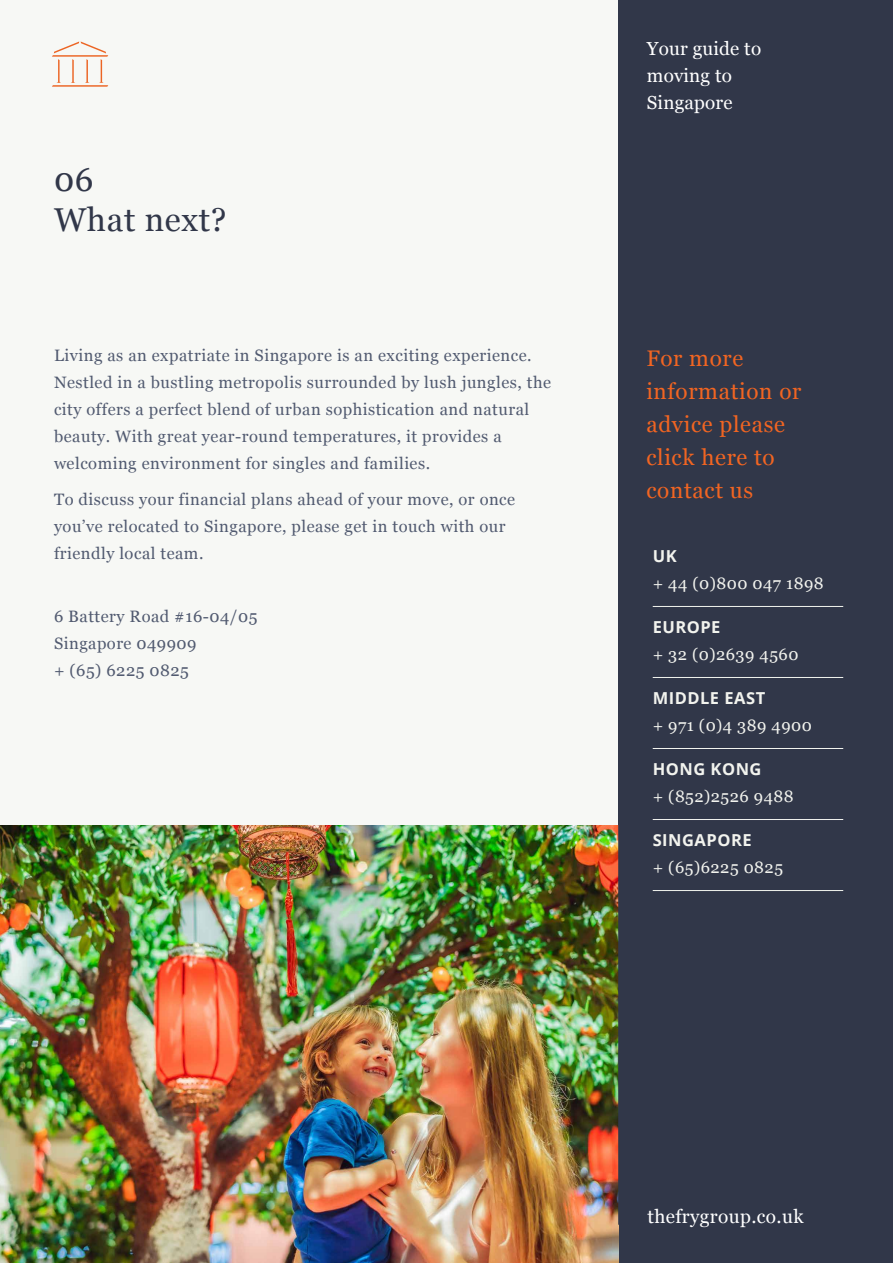
<style>
.page{position:relative;width:893px;height:1263px;background:#f7f8f5}
.page>*{position:absolute;margin:0;border:0;box-sizing:border-box;transform-origin:0 0}
.t1{font:33px/40.5px "Georgia";letter-spacing:.02em;color:#313749}
.t2{font:22.5px/33px "Georgia";letter-spacing:.03em;color:#f26522}
.t3{font:19.05px "Georgia";letter-spacing:.02em;color:#fff}
.t4{font:18.9px/27px "Georgia";letter-spacing:.01em;color:#fff}
.t5{font:16.5px/27px "Georgia";letter-spacing:.03em;color:#515a70}
.t6{font:16.5px "Georgia";letter-spacing:.03em;color:#f2f3ee}
.t7{font:700 16.5px "Open Sans";letter-spacing:.03em;color:#f2f3ee}
</style>
<div class="page">
<div style="left:618px;top:0;width:275px;height:1263px;background:#313749"></div>
<img style="left:0;top:826px;width:618px;height:437px">
<hr style="left:653px;top:606px;width:190px;height:1px;background:#f2f3ee">
<hr style="left:653px;top:677px;width:190px;height:1px;background:#f2f3ee">
<hr style="left:653px;top:748px;width:190px;height:1px;background:#f2f3ee">
<hr style="left:653px;top:819px;width:190px;height:1px;background:#f2f3ee">
<hr style="left:653px;top:890px;width:190px;height:1px;background:#f2f3ee">
<svg style="left:52px;top:41px;width:56px;height:46px"></svg>
<h1 class="t1" style="left:54px;top:158px;width:174px">06<br>What next?</h1>
<p class="t5" style="left:54px;top:341px;width:499px">Living as an expatriate in Singapore is an exciting experience.<br>Nestled in a bustling metropolis surrounded by lush jungles, the city offers a perfect blend of urban sophistication and natural beauty. With great year-round temperatures, it provides a welcoming environment for singles and families.</p>
<p class="t5" style="left:54px;top:485px;width:463px">To discuss your financial plans ahead of your move, or once you’ve relocated to Singapore, please get in touch with our friendly local team.</p>
<p class="t5" style="left:54px;top:602px;width:205px">6 Battery Road #16-04/05<br>Singapore 049909<br>+ (65) 6225 0825</p>
<p class="t4" style="left:647px;top:34px;width:116px">Your guide to moving to<br>Singapore</p>
<h2 class="t2" style="left:646px;top:340px;width:157px">For more information or advice please click here to contact us</h2>
<p class="t7" style="left:653px;top:545px;width:25px">UK</p>
<p class="t6" style="left:653px;top:571px;width:173px">+ 44 (0)800 047 1898</p>
<p class="t7" style="left:653px;top:616px;width:69px">EUROPE</p>
<p class="t6" style="left:653px;top:642px;width:147px">+ 32 (0)2639 4560</p>
<p class="t7" style="left:653px;top:687px;width:114px">MIDDLE EAST</p>
<p class="t6" style="left:653px;top:713px;width:161px">+ 971 (0)4 389 4900</p>
<p class="t7" style="left:653px;top:758px;width:110px">HONG KONG</p>
<p class="t6" style="left:653px;top:784px;width:142px">+ (852)2526 9488</p>
<p class="t7" style="left:653px;top:829px;width:100px">SINGAPORE</p>
<p class="t6" style="left:653px;top:855px;width:132px">+ (65)6225 0825</p>
<p class="t3" style="left:647px;top:1203px;width:158px">thefrygroup.co.uk</p>
</div>
